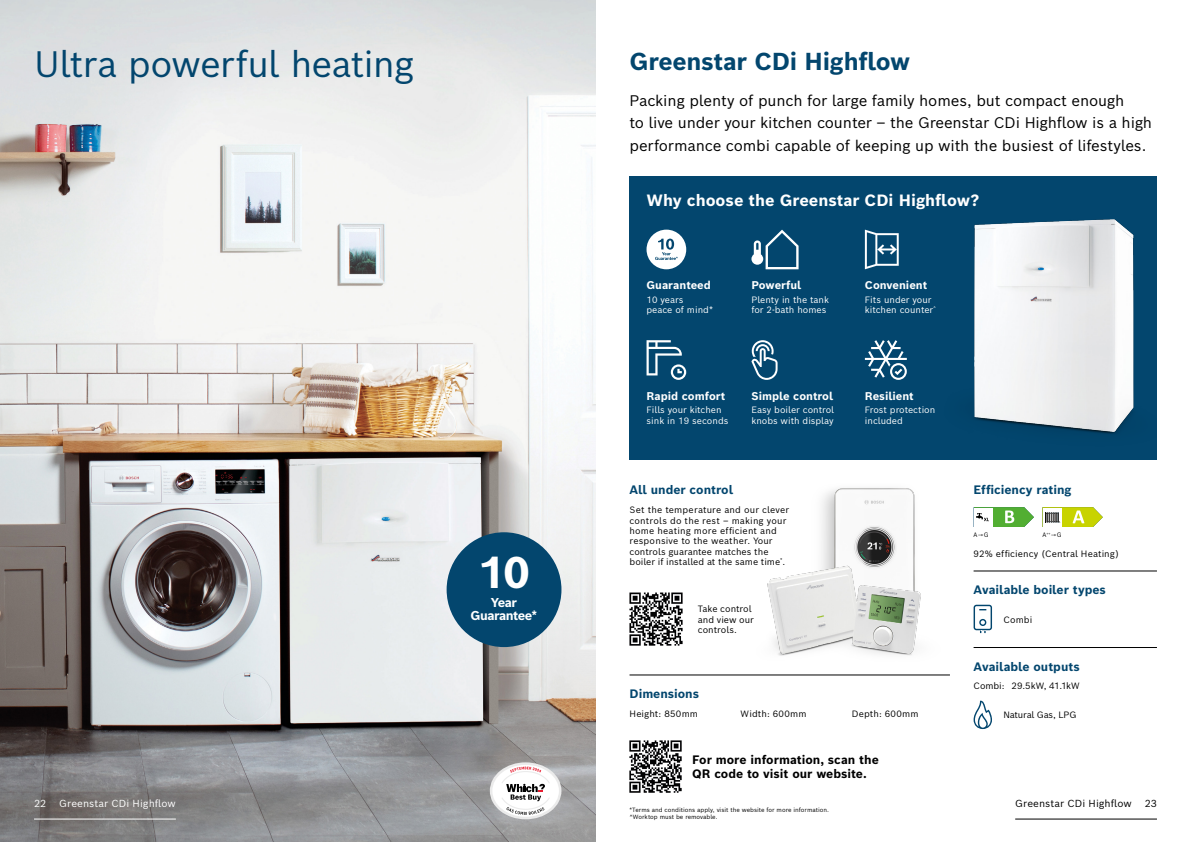
<style>
.page{position:relative;width:1191px;height:842px;background:#fff}
.page>*{position:absolute;margin:0;border:0;box-sizing:border-box;transform-origin:0 0}
.t1{font:700 43.4px "Bosch Sans";color:#fff}
.t2{font:36px "Bosch Sans";letter-spacing:-.025em;color:#03466e}
.t3{font:700 24px "Bosch Sans";letter-spacing:-.01em;color:#03466e}
.t4{font:700 16px "Bosch Sans";color:#fff}
.t5{font:15px/22.5px "Bosch Sans";letter-spacing:-.01em;color:#000}
.t6{font:700 12.6px/13.7px "Bosch Sans";letter-spacing:-.04em;color:#fff;text-align:center}
.t7{font:700 12px "Bosch Sans";color:#03466e}
.t8{font:700 12px/13.8px "Bosch Sans";color:#000}
.t9{font:700 11px "Bosch Sans";color:#fff}
.t10{font:10px "Bosch Sans";letter-spacing:.01em;color:#fff}
.t11{font:10px "Bosch Sans";letter-spacing:.005em;color:#000}
.t12{font:9px/10.4px "Bosch Sans";letter-spacing:.01em;color:#000}
.t13{font:9px/10.3px "Bosch Sans";color:#fff}
.t14{font:9px "Bosch Sans";letter-spacing:-.01em;color:#000}
.t15{font:9px "Bosch Sans";letter-spacing:-.015em;color:#000}
.t16{font:6.3px "Bosch Sans";color:#000}
.t17{font:6px/7.2px "Bosch Sans";color:#000}
.t18{font:3.7px "Bosch Sans";color:#000}
.s1{font-size:6.3px}
</style>
<div class="page">
<img style="left:821px;top:488px;width:94px;height:73px">
<img style="left:743px;top:561px;width:206px;height:114px">
<div style="left:629px;top:176px;width:528px;height:283px;background:#03466e"></div>
<img style="left:974px;top:219px;width:160px;height:215px">
<img style="left:0;top:0;width:595px;height:842px">
<hr style="left:1015px;top:819px;width:142px;height:1px;background:#000">
<hr style="left:34px;top:819px;width:142px;height:1px;background:#fff">
<div style="left:446px;top:532px;width:115px;height:115px;background:#03466e;border-radius:50%"></div>
<svg style="left:1042px;top:507px;width:60px;height:20px"></svg>
<svg style="left:973px;top:507px;width:61px;height:20px"></svg>
<hr style="left:629px;top:675px;width:321px;height:1px;background:#000">
<hr style="left:973px;top:571px;width:184px;height:1px;background:#000">
<hr style="left:973px;top:647px;width:184px;height:1px;background:#000">
<img style="left:629px;top:592px;width:54px;height:54px">
<svg style="left:973px;top:605px;width:19px;height:28px"></svg>
<svg style="left:973px;top:701px;width:19px;height:28px"></svg>
<img style="left:629px;top:740px;width:53px;height:53px">
<svg style="left:865px;top:230px;width:33px;height:39px"></svg>
<svg style="left:751px;top:230px;width:47px;height:39px"></svg>
<div style="left:647px;top:231px;width:38px;height:37px;background:#fff;border-radius:50%"></div>
<div style="left:646px;top:230px;width:40px;height:39px;border:2px solid #fff;border-radius:50%"></div>
<svg style="left:655px;top:239px;width:22px;height:21px"></svg>
<svg style="left:646px;top:340px;width:40px;height:40px"></svg>
<svg style="left:865px;top:340px;width:41px;height:40px"></svg>
<svg style="left:751px;top:340px;width:26px;height:40px"></svg>
<svg style="left:490px;top:762px;width:71px;height:57px"></svg>
<h2 class="t2" style="left:34px;top:39px;width:382px">Ultra powerful heating</h2>
<h3 class="t3" style="left:629px;top:45px;width:282px">Greenstar CDi Highflow</h3>
<h3 class="t5" style="left:629px;top:88px;width:524px">Packing plenty of punch for large family homes, but compact enough<br>to live under your kitchen counter – the Greenstar CDi Highflow is a high performance combi capable of keeping up with the busiest of lifestyles.</h3>
<h3 class="t4" style="left:646px;top:189px;width:334px">Why choose the Greenstar CDi Highflow?</h3>
<h1 class="t1" style="left:478px;top:543px;width:53px">10</h1>
<h3 class="t6" style="left:470px;top:595px;width:68px">Year<br>Guarantee*</h3>
<p class="t9" style="left:646px;top:278px;width:66px">Guaranteed</p>
<p class="t13" style="left:646px;top:294px;width:68px">10 years<br>peace of mind*</p>
<p class="t9" style="left:751px;top:278px;width:51px">Powerful</p>
<p class="t13" style="left:751px;top:294px;width:79px">Plenty in the tank for 2-bath homes</p>
<p class="t9" style="left:646px;top:389px;width:80px">Rapid comfort</p>
<p class="t13" style="left:646px;top:404px;width:83px">Fills your kitchen sink in 19 seconds</p>
<p class="t9" style="left:751px;top:389px;width:83px">Simple control</p>
<p class="t13" style="left:751px;top:404px;width:84px">Easy boiler control knobs with display</p>
<h3 class="t7" style="left:629px;top:482px;width:105px">All under control</h3>
<p class="t12" style="left:629px;top:504px;width:161px">Set the temperature and our clever controls do the rest – making your home heating more efficient and responsive to the weather. Your controls guarantee matches the boiler if installed at the same time<sup>*</sup>.</p>
<p class="t12" style="left:698px;top:604px;width:58px">Take control and view our controls.</p>
<p class="t9" style="left:865px;top:278px;width:64px">Convenient</p>
<p class="t13" style="left:865px;top:294px;width:73px">Fits under your kitchen counter<sup>^</sup></p>
<p class="t9" style="left:865px;top:389px;width:50px">Resilient</p>
<p class="t13" style="left:865px;top:404px;width:72px">Frost protection included</p>
<h3 class="t7" style="left:629px;top:685px;width:71px">Dimensions</h3>
<p class="t12" style="left:629px;top:708px;width:70px">Height: 850mm</p>
<p class="t12" style="left:740px;top:708px;width:67px">Width: 600mm</p>
<p class="t12" style="left:851px;top:708px;width:68px">Depth: 600mm</p>
<h3 class="t7" style="left:973px;top:482px;width:99px">Efficiency rating</h3>
<p class="t16" style="left:973px;top:530px;width:16px">A→G</p>
<p class="t18" style="left:1046px;top:531px;width:17px">++<span class="s1">→G</span></p>
<p class="t16" style="left:1042px;top:530px;width:5px">A</p>
<p class="t12" style="left:973px;top:548px;width:147px">92% efficiency (Central Heating)</p>
<h3 class="t7" style="left:973px;top:582px;width:134px">Available boiler types</h3>
<p class="t12" style="left:1003px;top:614px;width:30px">Combi</p>
<h3 class="t7" style="left:973px;top:658px;width:108px">Available outputs</h3>
<p class="t14" style="left:973px;top:680px;width:108px">Combi: 29.5kW, 41.1kW</p>
<p class="t15" style="left:1003px;top:709px;width:75px">Natural Gas, LPG</p>
<h3 class="t8" style="left:692px;top:752px;width:188px">For more information, scan the<br>QR code to visit our website.</h3>
<p class="t17" style="left:629px;top:806px;width:201px">*Terms and conditions apply, visit the website for more information. ^Worktop must be removable.</p>
<p class="t10" style="left:34px;top:797px;width:14px">22</p>
<p class="t10" style="left:59px;top:797px;width:118px">Greenstar CDi Highflow</p>
<p class="t11" style="left:1015px;top:797px;width:118px">Greenstar CDi Highflow</p>
<p class="t11" style="left:1144px;top:797px;width:14px">23</p>
</div>
